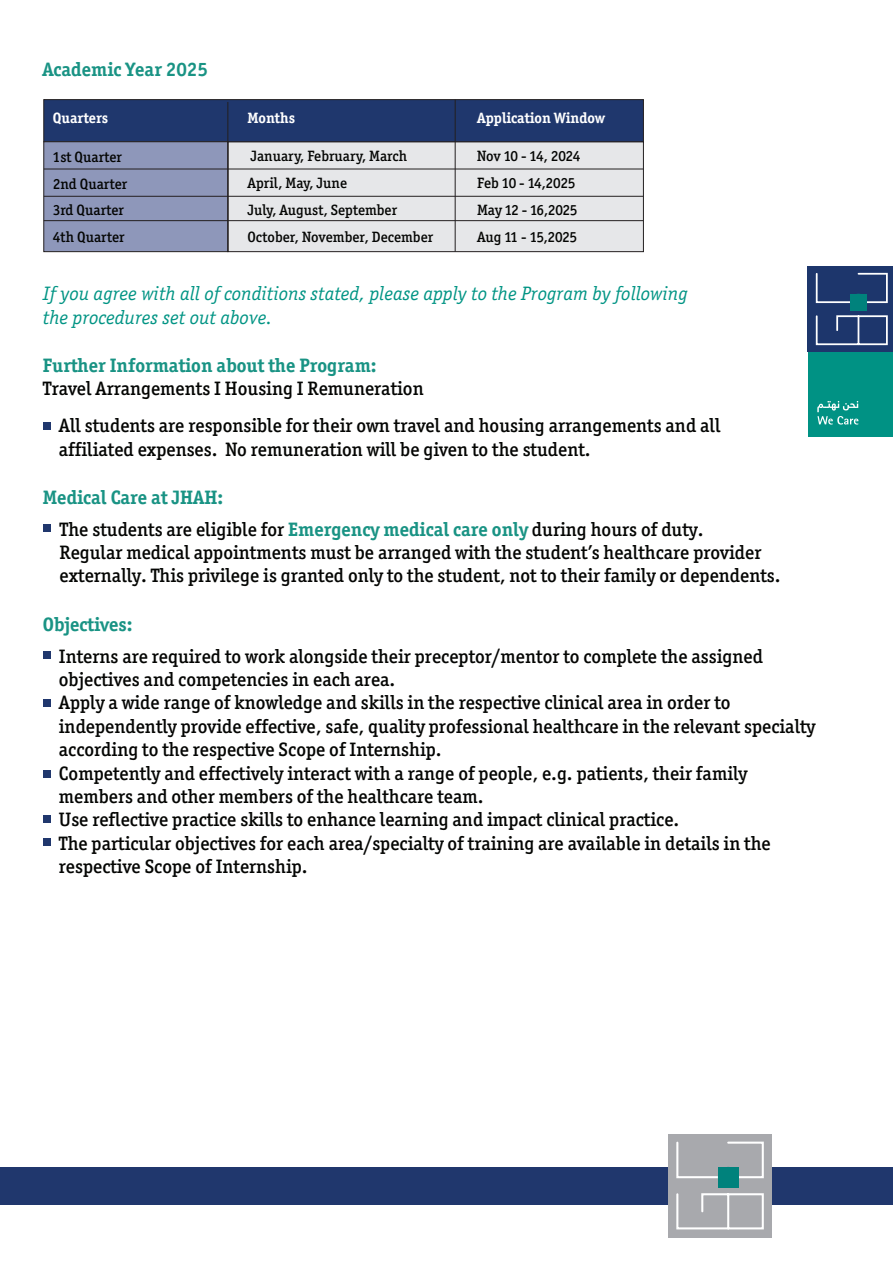
<style>
.page{position:relative;width:893px;height:1263px;background:#fff}
.page>*{position:absolute;margin:0;border:0;box-sizing:border-box;transform-origin:0 0}
.t1{font:500 19.5px/23.4px "Officina Ser ITC Std";color:#040503}
.t2{font:italic 19.5px/23.4px "Officina Serif";color:#009484}
.t3{font:700 19.5px "Officina Ser ITC Std";color:#199384}
.t4{font:500 15px/26.8px "Officina Ser ITC Std";color:#040503}
.t5{font:700 15px "Officina Ser ITC Std";color:#fff}
.s1{font-weight:700;color:#199384}
</style>
<div class="page">
<div style="left:808px;top:266px;width:85px;height:86px;background:#1d366c"></div>
<svg style="left:815px;top:272px;width:73px;height:74px"></svg>
<div style="left:850px;top:294px;width:17px;height:17px;background:#00827c"></div>
<div style="left:808px;top:352px;width:85px;height:84px;background:#009284"></div>
<svg style="left:817px;top:401px;width:41px;height:23px"></svg>
<div style="left:0;top:1167px;width:893px;height:37px;background:#20376d"></div>
<div style="left:668px;top:1134px;width:104px;height:103px;background:#a8a9ad"></div>
<svg style="left:676px;top:1141px;width:88px;height:89px"></svg>
<div style="left:718px;top:1167px;width:20px;height:20px;background:#00827c"></div>
<div style="left:228px;top:141px;width:416px;height:111px;background:#e6e7e9;border:1px solid #231f20"></div>
<div style="left:44px;top:99px;width:600px;height:43px;background:#1f376d;border:1px solid #231f20"></div>
<div style="left:44px;top:142px;width:184px;height:110px;background:#8e97ba;border:1px solid #231f20"></div>
<hr style="left:228px;top:102px;width:1px;height:150px;background:#231f20">
<hr style="left:455px;top:100px;width:1px;height:152px;background:#231f20">
<hr style="left:44px;top:169px;width:599px;height:1px;background:#231f20">
<hr style="left:44px;top:196px;width:599px;height:1px;background:#231f20">
<hr style="left:44px;top:220px;width:599px;height:1px;background:#231f20">
<div style="left:44px;top:652px;width:7px;height:7px;background:#20376d"></div>
<div style="left:44px;top:699px;width:7px;height:8px;background:#20376d"></div>
<div style="left:44px;top:770px;width:7px;height:7px;background:#20376d"></div>
<div style="left:44px;top:422px;width:7px;height:8px;background:#20376d"></div>
<div style="left:44px;top:525px;width:7px;height:7px;background:#20376d"></div>
<div style="left:44px;top:816px;width:7px;height:7px;background:#20376d"></div>
<div style="left:44px;top:839px;width:7px;height:7px;background:#20376d"></div>
<p class="t3" style="left:42px;top:57px;width:167px">Academic Year 2025</p>
<p class="t5" style="left:53px;top:108px;width:57px">Quarters</p>
<p class="t5" style="left:247px;top:108px;width:49px">Months</p>
<p class="t5" style="left:477px;top:108px;width:129px">Application Window</p>
<p class="t4" style="left:53px;top:143px;width:76px">1st Quarter<br>2nd Quarter<br>3rd Quarter<br>4th Quarter</p>
<p class="t4" style="left:247px;top:143px;width:187px">January, February, March<br>April, May, June<br>July, August, September<br>October, November, December</p>
<p class="t4" style="left:477px;top:143px;width:105px">Nov 10 - 14, 2024<br>Feb 10 - 14,2025<br>May 12 - 16,2025<br>Aug 11 - 15,2025</p>
<p class="t2" style="left:43px;top:282px;width:646px">If you agree with all of conditions stated, please apply to the Program by following the procedures set out above.</p>
<p class="t3" style="left:43px;top:353px;width:335px">Further Information about the Program:</p>
<p class="t1" style="left:59px;top:370px;width:663px;line-height:37.2px;text-indent:-16px">Travel Arrangements I Housing I Remuneration<br>All students are responsible for their own travel and housing arrangements and all</p>
<p class="t1" style="left:59px;top:437px;width:533px">affiliated expenses. No remuneration will be given to the student.</p>
<p class="t1" style="left:60px;top:482px;width:645px;line-height:31px;text-indent:-17px"><span class="s1">Medical Care at JHAH:<br></span>The students are eligible for <span class="s1">Emergency medical care only</span> during hours of duty.</p>
<p class="t1" style="left:60px;top:541px;width:722px">Regular medical appointments must be arranged with the student’s healthcare provider externally. This privilege is granted only to the student, not to their family or dependents.</p>
<p class="t3" style="left:43px;top:612px;width:91px">Objectives:</p>
<p class="t1" style="left:59px;top:644px;width:758px">Interns are required to work alongside their preceptor/mentor to complete the assigned objectives and competencies in each area.<br>Apply a wide range of knowledge and skills in the respective clinical area in order to independently provide effective, safe, quality professional healthcare in the relevant specialty according to the respective Scope of Internship.<br>Competently and effectively interact with a range of people, e.g. patients, their family members and other members of the healthcare team.<br>Use reflective practice skills to enhance learning and impact clinical practice.<br>The particular objectives for each area/specialty of training are available in details in the respective Scope of Internship.</p>
</div>
